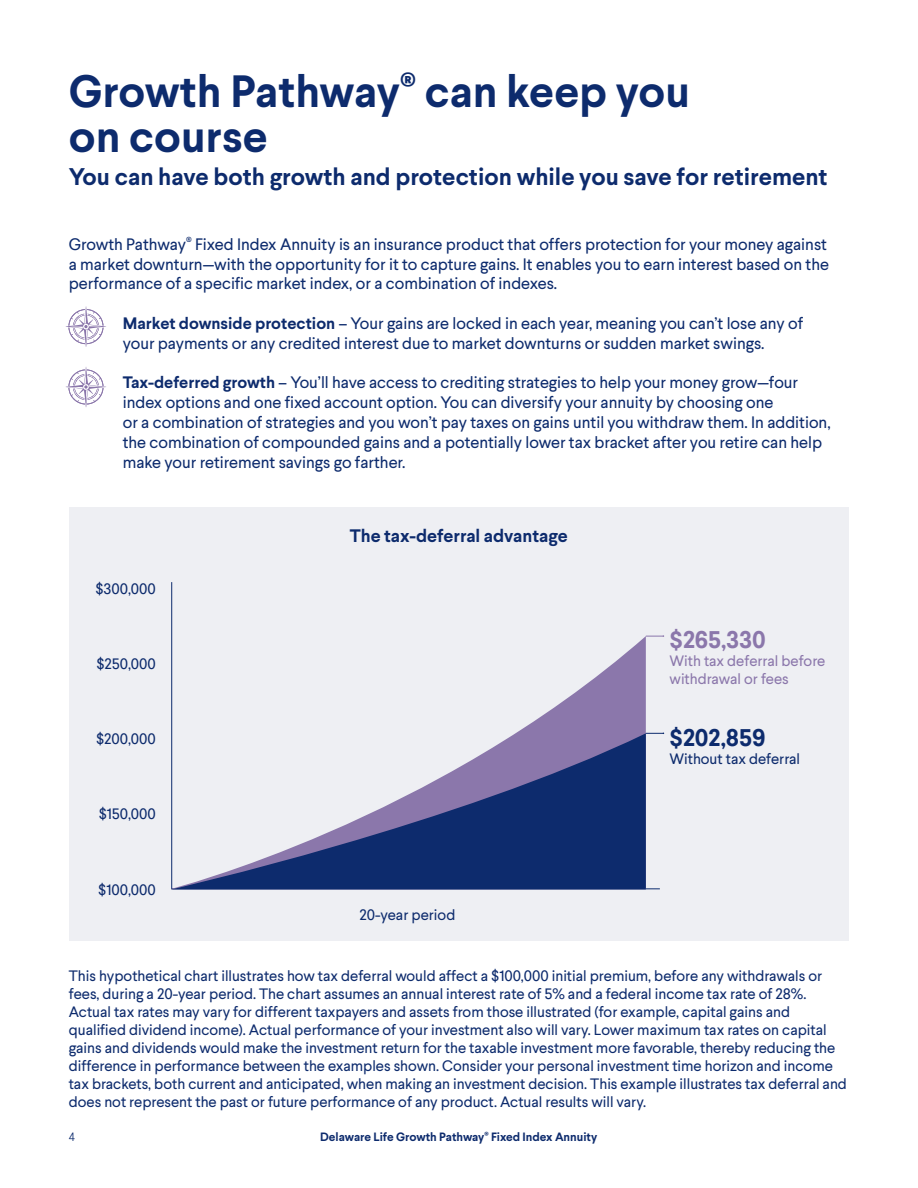
<style>
.page{position:relative;width:918px;height:1188px;background:#fff}
.page>*{position:absolute;margin:0;border:0;box-sizing:border-box;transform-origin:0 0}
.t1{font:700 45px/45px "Larsseit";color:#0d2b6d}
.t2{font:700 24px "Larsseit";color:#0d2b6d}
.t3{font:700 24px "Larsseit";color:#8b77ab}
.t4{font:700 18px "Larsseit";color:#0d2b6d}
.t5{font:16.5px/19.8px "Larsseit";color:#0d2b6d}
.t6{font:15px/18px "Larsseit";color:#0d2b6d}
.t7{font:15px/18px "Larsseit";color:#8b77ab}
.t8{font:700 12px "Larsseit";color:#0d2b6d}
.t9{font:300 12px "Larsseit";color:#0d2b6d}
.s1{font-weight:700}
</style>
<div class="page">
<div style="left:69px;top:507px;width:779px;height:434px;background:#eeeff3"></div>
<svg style="left:171px;top:636px;width:475px;height:254px"></svg>
<svg style="left:171px;top:733px;width:475px;height:156px"></svg>
<svg style="left:646px;top:635px;width:18px;height:2px"></svg>
<svg style="left:646px;top:733px;width:18px;height:1px"></svg>
<svg style="left:66px;top:306px;width:40px;height:41px"></svg>
<svg style="left:66px;top:367px;width:40px;height:40px"></svg>
<p class="t1" style="left:69px;top:69px;width:623px">Growth Pathway<sup>®</sup> can keep you on course</p>
<p class="t2" style="left:69px;top:161px;width:760px">You can have both growth and protection while you save for retirement</p>
<p class="t5" style="left:69px;top:234px;width:762px">Growth Pathway<sup>®</sup> Fixed Index Annuity is an insurance product that offers protection for your money against a market downturn—with the opportunity for it to capture gains. It enables you to earn interest based on the performance of a specific market index, or a combination of indexes.</p>
<p class="t5" style="left:123px;top:313px;width:682px"><span class="s1">Market downside protection</span> – Your gains are locked in each year, meaning you can’t lose any of your payments or any credited interest due to market downturns or sudden market swings.</p>
<p class="t5" style="left:123px;top:373px;width:709px"><span class="s1">Tax-deferred growth</span> – You’ll have access to crediting strategies to help your money grow—four index options and one fixed account option. You can diversify your annuity by choosing one<br>or a combination of strategies and you won’t pay taxes on gains until you withdraw them. In addition, the combination of compounded gains and a potentially lower tax bracket after you retire can help make your retirement savings go farther.</p>
<p class="t6" style="left:96px;top:579px;width:62px">$300,000</p>
<p class="t6" style="left:96px;top:655px;width:61px">$250,000</p>
<p class="t6" style="left:96px;top:730px;width:61px">$200,000</p>
<p class="t6" style="left:99px;top:805px;width:59px">$150,000</p>
<p class="t6" style="left:98px;top:880px;width:59px">$100,000</p>
<p class="t4" style="left:350px;top:524px;width:220px">The tax-deferral advantage</p>
<p class="t6" style="left:359px;top:906px;width:97px">20-year period</p>
<p class="t3" style="left:670px;top:624px;width:98px">$265,330</p>
<p class="t7" style="left:670px;top:652px;width:157px">With tax deferral before withdrawal or fees</p>
<p class="t2" style="left:670px;top:722px;width:98px">$202,859</p>
<p class="t6" style="left:670px;top:750px;width:132px">Without tax deferral</p>
<p class="t6" style="left:69px;top:967px;width:780px">This hypothetical chart illustrates how tax deferral would affect a $100,000 initial premium, before any withdrawals or fees, during a 20-year period. The chart assumes an annual interest rate of 5% and a federal income tax rate of 28%.<br>Actual tax rates may vary for different taxpayers and assets from those illustrated (for example, capital gains and qualified dividend income). Actual performance of your investment also will vary. Lower maximum tax rates on capital gains and dividends would make the investment return for the taxable investment more favorable, thereby reducing the difference in performance between the examples shown. Consider your personal investment time horizon and income tax brackets, both current and anticipated, when making an investment decision. This example illustrates tax deferral and does not represent the past or future performance of any product. Actual results will vary.</p>
<p class="t9" style="left:69px;top:1129px;width:8px">4</p>
<p class="t8" style="left:320px;top:1129px;width:279px">Delaware Life Growth Pathway<sup>®</sup> Fixed Index Annuity</p>
</div>
